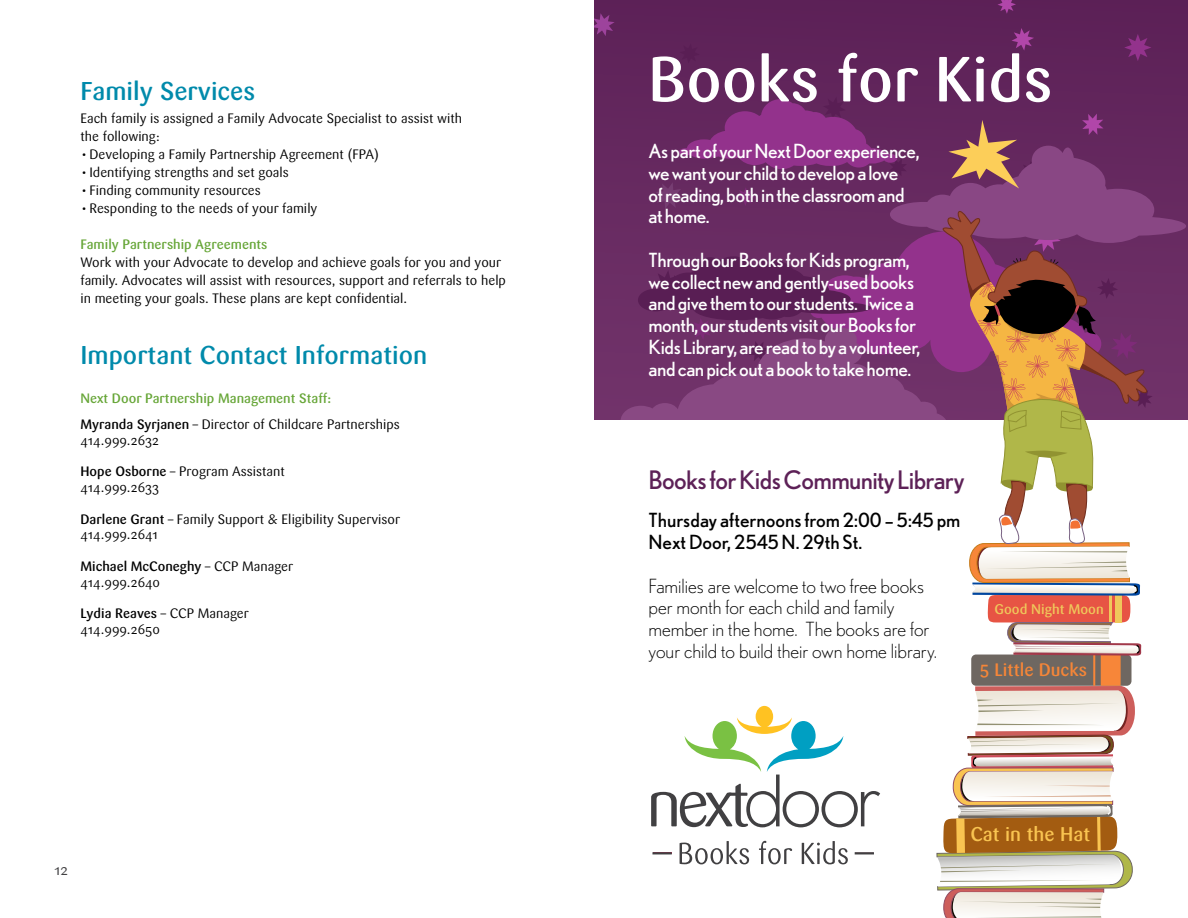
<style>
.page{position:relative;width:1188px;height:918px;background:#fff}
.page>*{position:absolute;margin:0;border:0;box-sizing:border-box;transform-origin:0 0}
.t1{font:500 63px "Sari OT";color:#fff}
.t2{font:500 25.5px "Sari OT";color:#008aab}
.t3{font:25.5px "Nobel";letter-spacing:-.025em;color:#5d2157}
.t4{font:500 19.65px "Sari OT";color:#f9c451}
.t5{font:19.5px/21.8px "Nobel";letter-spacing:-.02em;color:#fff}
.t6{font:300 19.5px/21.8px "Nobel";color:#000}
.t7{font:19.5px/21.8px "Nobel";color:#000}
.t8{font:500 17.85px "Sari OT";color:#f68638}
.t9{font:15px "Sari OT";color:#414042}
.t10{font:500 13.8px "Sari OT";color:#efc85b}
.t11{font:13.5px/15.8px "Sari OT";color:#000}
.t12{font:500 13.5px/26.2px "Sari OT";color:#67a638}
.s1{color:#000}
.s2{font-weight:400;color:#000}
.s3{font-weight:500}
</style>
<div class="page">
<div style="left:594px;top:0;width:594px;height:419px;background:#5f2359"></div>
<svg style="left:594px;top:13px;width:20px;height:23px"></svg>
<svg style="left:1012px;top:28px;width:22px;height:22px"></svg>
<svg style="left:998px;top:0;width:18px;height:14px"></svg>
<svg style="left:1125px;top:34px;width:26px;height:27px"></svg>
<svg style="left:594px;top:99px;width:592px;height:819px"></svg>
<h2 class="t2" style="left:80px;top:74px;width:176px">Family Services</h2>
<p class="t11" style="left:80px;top:109px;width:383px;line-height:18px">Each family is assigned a Family Advocate Specialist to assist with the following:</p>
<p class="t11" style="left:80px;top:146px;width:300px">•Developing a Family Partnership Agreement (FPA)</p>
<p class="t11" style="left:80px;top:164px;width:210px">•Identifying strengths and set goals</p>
<p class="t11" style="left:80px;top:182px;width:182px">•Finding community resources</p>
<p class="t11" style="left:80px;top:200px;width:238px">•Responding to the needs of your family</p>
<p class="t12" style="left:80px;top:231px;width:189px">Family Partnership Agreements</p>
<p class="t11" style="left:80px;top:253px;width:427px;line-height:18px">Work with your Advocate to develop and achieve goals for you and your family. Advocates will assist with resources, support and referrals to help in meeting your goals. These plans are kept confidential.</p>
<h2 class="t2" style="left:80px;top:338px;width:348px">Important Contact Information</h2>
<p class="t12" style="left:80px;top:385px;width:321px">Next Door Partnership Management Staff:<br><span class="s1">Myranda Syrjanen</span> <span class="s2">– Director of Childcare Partnerships</span></p>
<p class="t11" style="left:80px;top:432px;width:80px">414.999.2632</p>
<p class="t11" style="left:80px;top:464px;width:206px"><span class="s3">Hope Osborne</span> – Program Assistant<br>414.999.2633</p>
<p class="t11" style="left:80px;top:511px;width:321px"><span class="s3">Darlene Grant</span> – Family Support &amp; Eligibility Supervisor<br>414.999.2641</p>
<p class="t11" style="left:80px;top:558px;width:214px"><span class="s3">Michael McConeghy</span> – CCP Manager<br>414.999.2640</p>
<p class="t11" style="left:80px;top:605px;width:170px"><span class="s3">Lydia Reaves</span> – CCP Manager<br>414.999.2650</p>
<p class="t9" style="left:55px;top:860px;width:15px">12</p>
<h1 class="t1" style="left:648px;top:39px;width:406px">Books for Kids</h1>
<h3 class="t5" style="left:649px;top:140px;width:272px">As part of your Next Door experience, we want your child to develop a love<br>of reading, both in the classroom and at home.</h3>
<h3 class="t5" style="left:649px;top:249px;width:273px">Through our Books for Kids program, we collect new and gently-used books and give them to our students. Twice a month, our students visit our Books for Kids Library, are read to by a volunteer, and can pick out a book to take home.</h3>
<h2 class="t3" style="left:649px;top:465px;width:318px">Books for Kids Community Library</h2>
<h3 class="t7" style="left:649px;top:509px;width:313px">Thursday afternoons from 2:00 – 5:45 pm<br>Next Door, 2545 N. 29th St.</h3>
<h3 class="t6" style="left:649px;top:575px;width:290px">Families are welcome to two free books per month for each child and family member in the home. The books are for your child to build their own home library.</h3>
<p class="t10" style="left:995px;top:600px;width:111px">Good Night Moon</p>
<h3 class="t8" style="left:980px;top:658px;width:109px">5 Little Ducks</h3>
<h3 class="t4" style="left:971px;top:822px;width:121px">Cat in the Hat</h3>
</div>
